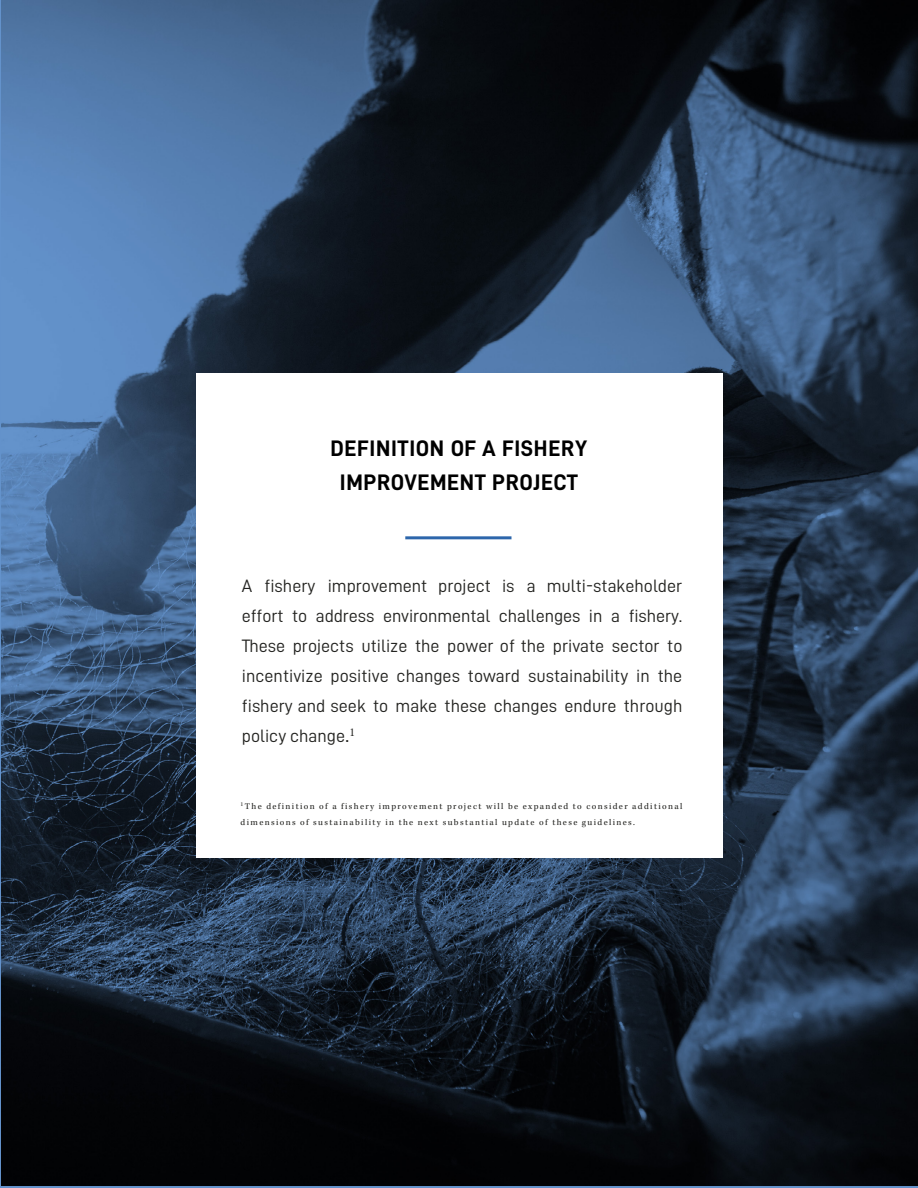
<style>
.page{position:relative;width:918px;height:1188px;background:#fff}
.page>*{position:absolute;margin:0;border:0;box-sizing:border-box;transform-origin:0 0}
.t1{font:22.5px/34.5px "D DIN Bold";letter-spacing:.03em;color:#000;text-align:center}
.t2{font:18px/29.8px "D DIN";color:#242421;text-align:justify}
.t3{font:9px/16.4px "Kepler Std";letter-spacing:.15em;color:#232320}
.s1{font-family:"DIN Alternate";font-weight:700}
</style>
<div class="page">
<img style="left:1px;top:0;width:917px;height:1186px">
<div style="left:196px;top:373px;width:526px;height:485px;background:#fff"></div>
<hr style="left:405px;top:536px;width:107px;height:3px;background:#2d66ab">
<p class="t1" style="left:331px;top:430px;width:258px">DEFINITION OF A FISHERY<br>IMPROVEMENT PROJECT</p>
<p class="t2" style="left:242px;top:571px;width:442px">A fishery improvement project is a multi-stakeholder effort to address environmental challenges in a fishery.<br>These projects utilize the power of the private sector to incentivize positive changes toward sustainability in the fishery and seek to make these changes endure through policy change<span class="s1">.</span><sup>1</sup></p>
<p class="t3" style="left:241px;top:798px;width:443px"><sup>1</sup>The definition of a fishery improvement project will be expanded to consider additional dimensions of sustainability in the next substantial update of these guidelines.</p>
</div>
